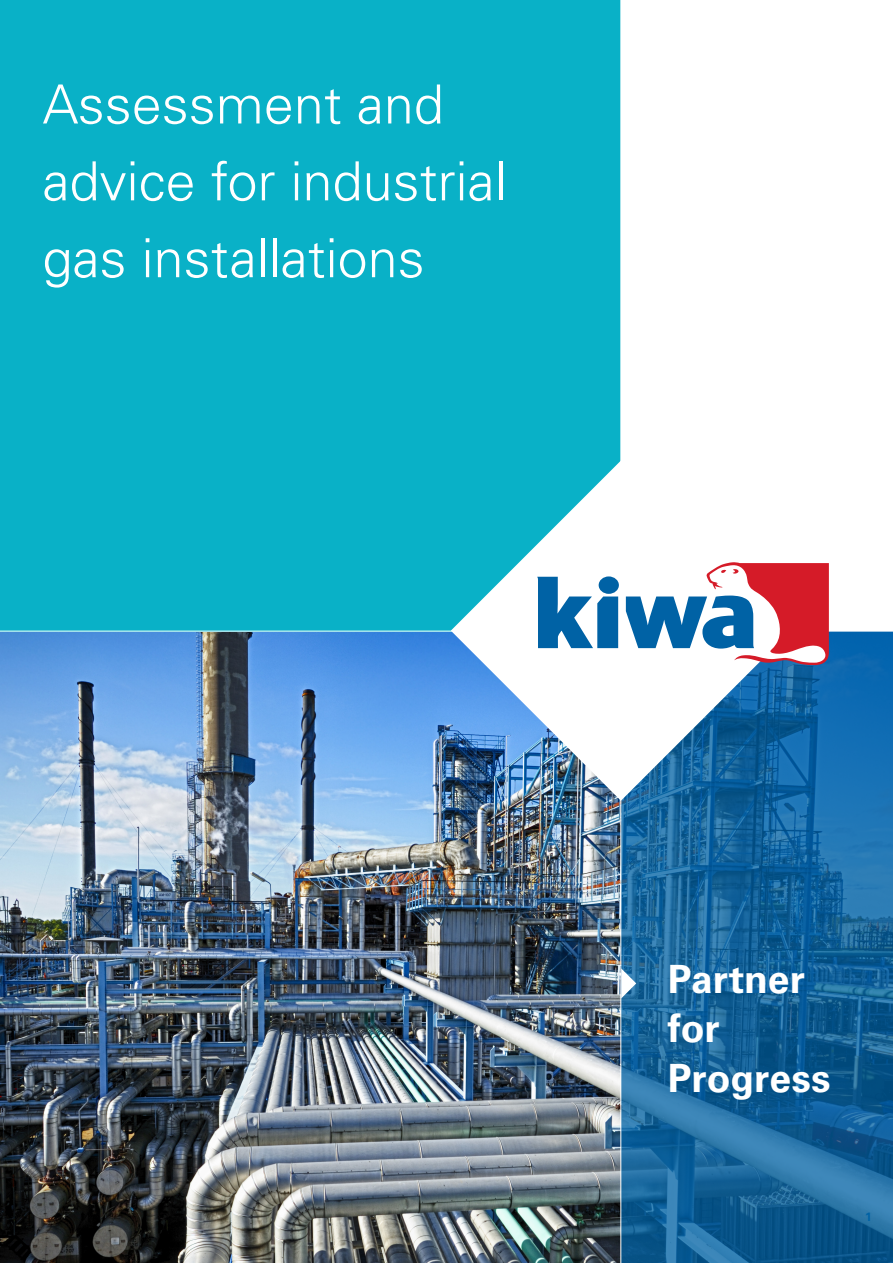
<style>
.page{position:relative;width:893px;height:1263px;background:#fff}
.page>*{position:absolute;margin:0;border:0;box-sizing:border-box;transform-origin:0 0}
.Sub_chapter_title{font:300 54px/76.8px "Univers LT Std";color:#fff}
.Brandname{font:700 39px "Univers LT Pro 65";color:#fff}
.t1{font:700 12px "Univers LT Pro 65";color:#0062a5}
</style>
<div class="page">
<img style="left:0;top:632px;width:620px;height:631px">
<svg style="left:621px;top:632px;width:272px;height:631px;background:#15649b"></svg>
<div style="left:0;top:0;width:621px;height:631px;background:#09b1c7"></div>
<hr style="left:620px;top:0;width:1px;height:1263px;background:#fff">
<svg style="left:621px;top:968px;width:15px;height:30px"></svg>
<svg style="left:451px;top:460px;width:378px;height:341px"></svg>
<svg style="left:626px;top:562px;width:203px;height:103px"></svg>
<svg style="left:537px;top:577px;width:81px;height:71px;background:#5a99c4"></svg>
<div style="left:599px;top:576px;width:20px;height:18px;background:#0062a5;border-radius:50%"></div>
<p class="Sub_chapter_title" style="left:43px;top:66px;width:465px">Assessment and advice for industrial gas installations</p>
<p class="Brandname" style="left:668px;top:951px;width:139px">Partner</p>
<p class="Brandname" style="left:668px;top:1001px;width:53px">for</p>
<p class="Brandname" style="left:668px;top:1050px;width:164px">Progress</p>
<p class="t1" style="left:865px;top:1208px;width:8px">1</p>
</div>
